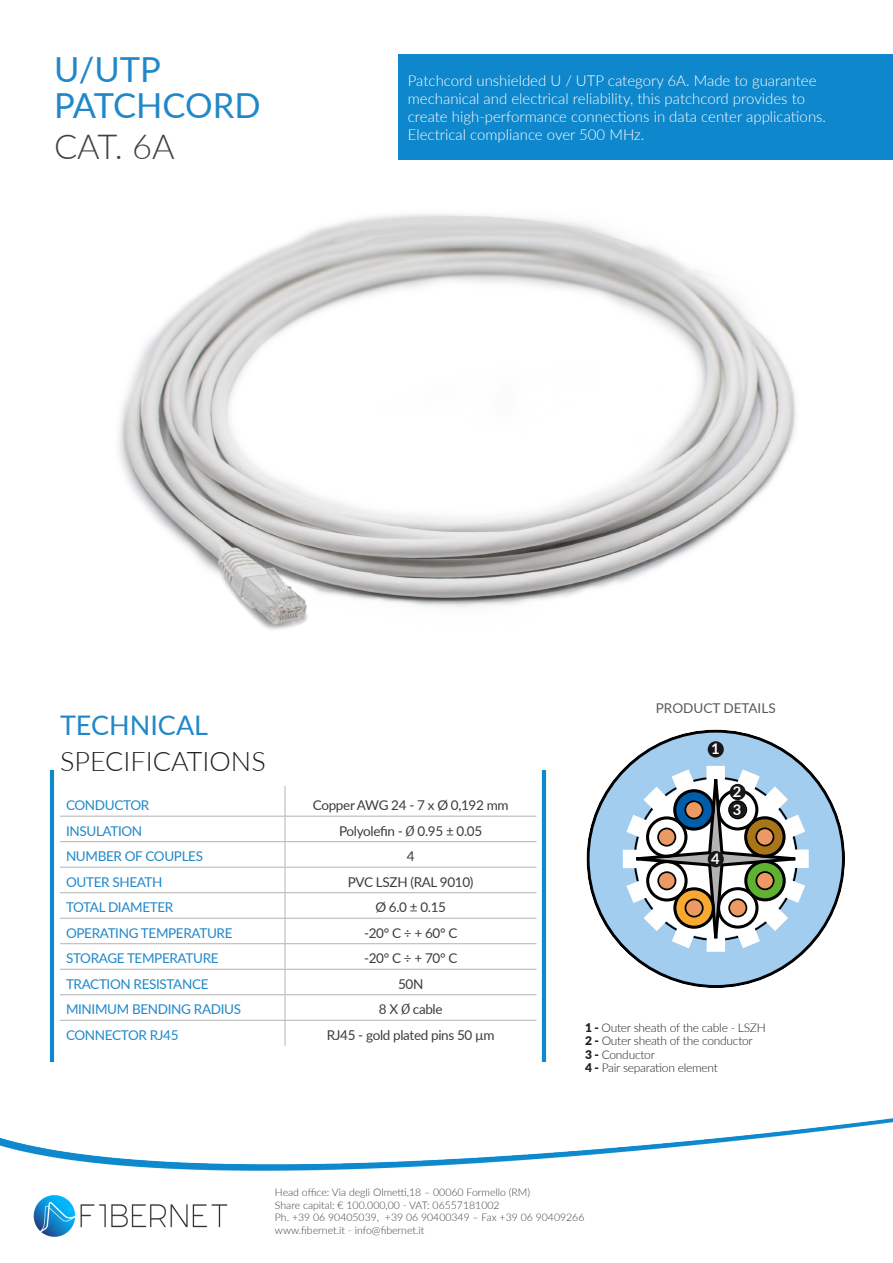
<style>
.page{position:relative;width:893px;height:1263px;background:#fff}
.page>*{position:absolute;margin:0;border:0;box-sizing:border-box;transform-origin:0 0}
.t1{font:34.5px/36px "Lato";color:#2088c9}
.t2{font:300 34.5px "Lato";color:#414243}
.t3{font:300 27px "Lato";color:#231f20}
.t4{font:27px "Lato";color:#2088c9}
.t5{font:300 15px/18px "Lato";color:#fff}
.t6{font:700 14.7px/18.3px "Lato";color:#fff}
.t7{font:13.5px "Lato";letter-spacing:-.025em;color:#2088c9}
.t8{font:13.5px "Lato";letter-spacing:-.025em;color:#3c3c3d}
.t9{font:13.5px "Lato";color:#57585a}
.t10{font:300 12px/13.5px "Lato";letter-spacing:-.02em;color:#231f20}
.t11{font:300 10.5px/12.6px "Lato";color:#3e3e3f}
.s1{font-family:"Merriweather";font-style:italic}
.s2{font-weight:900}
</style>
<div class="page">
<img style="left:0;top:1119px;width:893px;height:118px">
<div style="left:399px;top:54px;width:494px;height:105px;background:#0e87cc"></div>
<img style="left:119px;top:214px;width:677px;height:416px">
<hr style="left:285px;top:786px;width:1px;height:30px;background:#b1b3b2">
<hr style="left:60px;top:816px;width:225px;height:1px;background:#b1b3b2">
<hr style="left:285px;top:816px;width:251px;height:1px;background:#b1b3b2">
<hr style="left:60px;top:841px;width:225px;height:1px;background:#b1b3b2">
<hr style="left:285px;top:841px;width:251px;height:1px;background:#b1b3b2">
<hr style="left:60px;top:867px;width:225px;height:1px;background:#b1b3b2">
<hr style="left:285px;top:867px;width:251px;height:1px;background:#b1b3b2">
<hr style="left:60px;top:892px;width:225px;height:1px;background:#b1b3b2">
<hr style="left:285px;top:892px;width:251px;height:1px;background:#b1b3b2">
<hr style="left:60px;top:918px;width:225px;height:1px;background:#b1b3b2">
<hr style="left:285px;top:918px;width:251px;height:1px;background:#b1b3b2">
<hr style="left:60px;top:943px;width:225px;height:1px;background:#b1b3b2">
<hr style="left:285px;top:943px;width:251px;height:1px;background:#b1b3b2">
<hr style="left:60px;top:969px;width:225px;height:1px;background:#b1b3b2">
<hr style="left:285px;top:969px;width:251px;height:1px;background:#b1b3b2">
<hr style="left:60px;top:994px;width:225px;height:1px;background:#b1b3b2">
<hr style="left:285px;top:994px;width:251px;height:1px;background:#b1b3b2">
<hr style="left:60px;top:1020px;width:225px;height:1px;background:#b1b3b2">
<hr style="left:285px;top:1020px;width:251px;height:1px;background:#b1b3b2">
<svg style="left:285px;top:816px;width:1px;height:230px"></svg>
<img style="left:541px;top:771px;width:6px;height:290px">
<img style="left:49px;top:771px;width:6px;height:290px">
<svg style="left:586px;top:729px;width:259px;height:259px"></svg>
<svg style="left:600px;top:743px;width:232px;height:232px"></svg>
<svg style="left:675px;top:791px;width:38px;height:38px"></svg>
<div style="left:673px;top:789px;width:42px;height:42px;border:3px solid #000;border-radius:50%"></div>
<div style="left:646px;top:816px;width:41px;height:42px;border:3px solid #000;border-radius:50%"></div>
<div style="left:685px;top:801px;width:18px;height:17px;background:#ec9963;border-radius:50%"></div>
<div style="left:684px;top:800px;width:19px;height:19px;border:2px solid #000;border-radius:50%"></div>
<div style="left:658px;top:828px;width:17px;height:18px;background:#ec9963;border-radius:50%"></div>
<div style="left:657px;top:828px;width:19px;height:19px;border:2px solid #000;border-radius:50%"></div>
<svg style="left:746px;top:861px;width:38px;height:39px"></svg>
<div style="left:744px;top:860px;width:42px;height:41px;border:3px solid #000;border-radius:50%"></div>
<div style="left:717px;top:887px;width:41px;height:41px;border:3px solid #000;border-radius:50%"></div>
<div style="left:756px;top:872px;width:18px;height:17px;background:#ec9963;border-radius:50%"></div>
<div style="left:755px;top:871px;width:19px;height:19px;border:2px solid #000;border-radius:50%"></div>
<div style="left:729px;top:899px;width:17px;height:17px;background:#ec9963;border-radius:50%"></div>
<div style="left:728px;top:898px;width:19px;height:19px;border:2px solid #000;border-radius:50%"></div>
<svg style="left:746px;top:818px;width:38px;height:38px"></svg>
<div style="left:744px;top:816px;width:42px;height:42px;border:3px solid #000;border-radius:50%"></div>
<div style="left:717px;top:789px;width:41px;height:41px;border:3px solid #000;border-radius:50%"></div>
<div style="left:756px;top:828px;width:17px;height:18px;background:#ec9963;border-radius:50%"></div>
<div style="left:755px;top:827px;width:19px;height:19px;border:2px solid #000;border-radius:50%"></div>
<div style="left:728px;top:800px;width:19px;height:19px;border:2px solid #000;border-radius:50%"></div>
<svg style="left:675px;top:889px;width:38px;height:38px"></svg>
<div style="left:673px;top:887px;width:42px;height:42px;border:3px solid #000;border-radius:50%"></div>
<div style="left:646px;top:860px;width:42px;height:41px;border:3px solid #000;border-radius:50%"></div>
<div style="left:685px;top:899px;width:18px;height:18px;background:#ec9963;border-radius:50%"></div>
<div style="left:685px;top:898px;width:19px;height:19px;border:2px solid #000;border-radius:50%"></div>
<div style="left:658px;top:872px;width:17px;height:17px;background:#ec9963;border-radius:50%"></div>
<div style="left:657px;top:871px;width:19px;height:19px;border:2px solid #000;border-radius:50%"></div>
<div style="left:708px;top:741px;width:16px;height:16px;background:#1a171b;border-radius:50%"></div>
<div style="left:708px;top:851px;width:16px;height:16px;background:#1a171b;border-radius:50%"></div>
<div style="left:730px;top:784px;width:16px;height:16px;background:#1a171b;border-radius:50%"></div>
<div style="left:730px;top:801px;width:16px;height:17px;background:#1a171b;border-radius:50%"></div>
<h1 class="t1" style="left:54px;top:50px;width:208px">U/UTP<br>PATCHCORD</h1>
<h1 class="t2" style="left:54px;top:123px;width:122px">CAT. 6A</h1>
<p class="t5" style="left:408px;top:71px;width:420px">Patchcord unshielded U / UTP category 6A. Made to guarantee mechanical and electrical reliability, this patchcord provides to create high-performance connections in data center applications.<br>Electrical compliance over 500 MHz.</p>
<h2 class="t4" style="left:60px;top:705px;width:150px">TECHNICAL</h2>
<h2 class="t3" style="left:60px;top:742px;width:207px">SPECIFICATIONS</h2>
<p class="t9" style="left:656px;top:698px;width:121px">PRODUCT DETAILS</p>
<p class="t6" style="left:711px;top:739px;width:10px">1</p>
<p class="t7" style="left:66px;top:795px;width:85px">CONDUCTOR</p>
<p class="t8" style="left:313px;top:795px;width:197px">Copper AWG 24 - 7 x Ø 0,192 mm</p>
<p class="t7" style="left:66px;top:821px;width:78px">INSULATION</p>
<p class="t8" style="left:339px;top:821px;width:145px">Polyolefin - <span class="s1">Ø</span> 0.95 ± 0.05</p>
<p class="t7" style="left:66px;top:847px;width:139px">NUMBER OF COUPLES</p>
<p class="t8" style="left:407px;top:847px;width:9px">4</p>
<p class="t7" style="left:66px;top:872px;width:98px">OUTER SHEATH</p>
<p class="t8" style="left:348px;top:872px;width:127px">PVC LSZH (RAL 9010)</p>
<p class="t7" style="left:66px;top:898px;width:109px">TOTAL DIAMETER</p>
<p class="t8" style="left:375px;top:898px;width:72px">Ø 6.0 ± 0.15</p>
<p class="t7" style="left:66px;top:923px;width:168px">OPERATING TEMPERATURE</p>
<p class="t8" style="left:364px;top:923px;width:95px">-20° C ÷ + 60° C</p>
<p class="t7" style="left:66px;top:949px;width:154px">STORAGE TEMPERATURE</p>
<p class="t8" style="left:364px;top:949px;width:95px">-20° C ÷ + 70° C</p>
<p class="t7" style="left:66px;top:974px;width:144px">TRACTION RESISTANCE</p>
<p class="t8" style="left:398px;top:974px;width:27px">50N</p>
<p class="t7" style="left:66px;top:1000px;width:177px">MINIMUM BENDING RADIUS</p>
<p class="t8" style="left:379px;top:1000px;width:65px">8 X <span class="s1">Ø</span> cable</p>
<p class="t7" style="left:66px;top:1025px;width:114px">CONNECTOR RJ45</p>
<p class="t8" style="left:327px;top:1025px;width:169px">RJ45 - gold plated pins 50 µm</p>
<p class="t6" style="left:733px;top:782px;width:10px">2<br>3</p>
<p class="t6" style="left:711px;top:849px;width:10px">4</p>
<p class="t10" style="left:585px;top:1020px;width:182px"><span class="s2">1 -</span> Outer sheath of the cable - LSZH<br><span class="s2">2 -</span> Outer sheath of the conductor<br><span class="s2">3 -</span> Conductor<br><span class="s2">4 -</span> Pair separation element</p>
<p class="t11" style="left:275px;top:1186px;width:311px">Head office: Via degli Olmetti,18 – 00060 Formello (RM)<br>Share capital: € 100.000,00 - VAT: 06557181002<br>Ph. +39 06 90405039, +39 06 90400349 – Fax +39 06 90409266 www.fibernet.it - info@fibernet.it</p>
</div>
